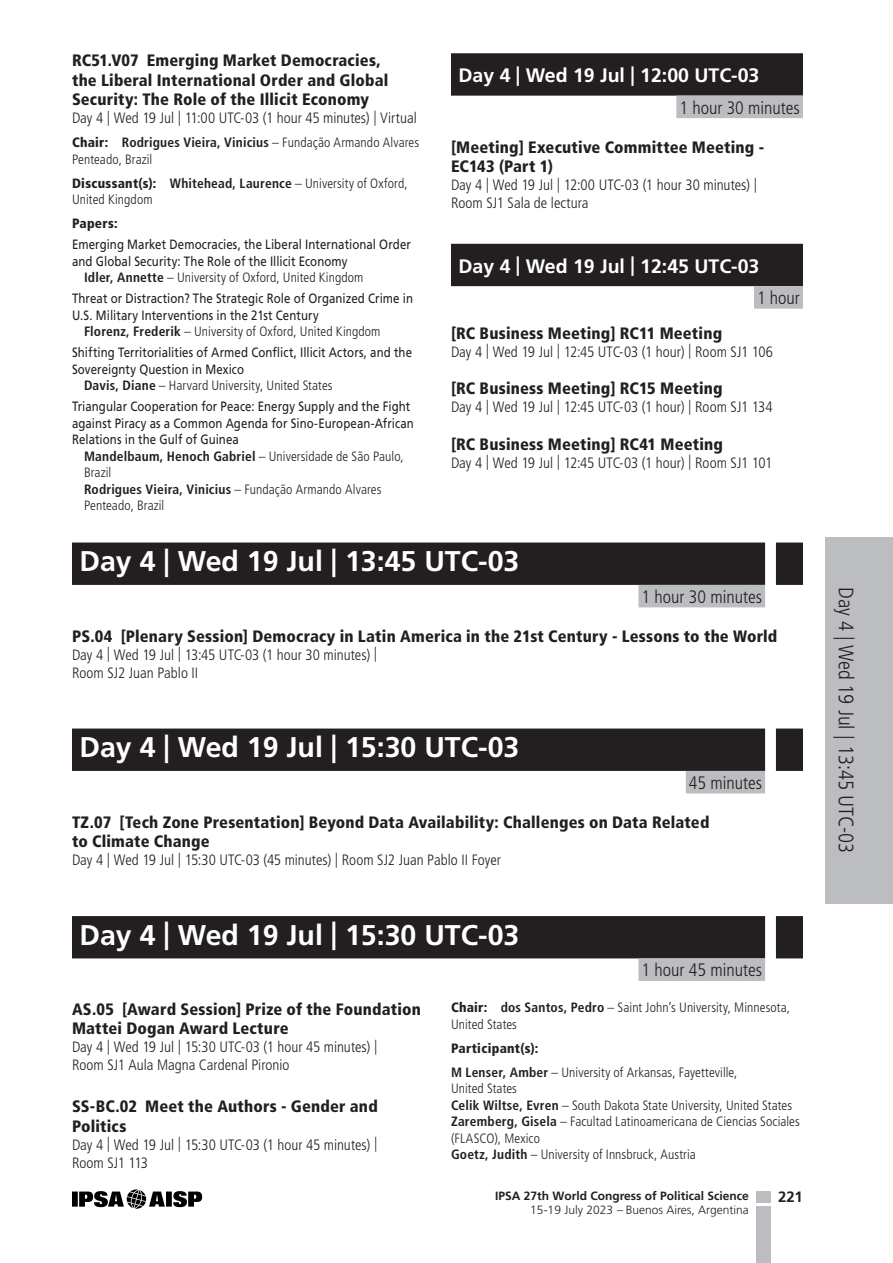
<style>
.page{position:relative;width:893px;height:1263px;background:#fff}
.page>*{position:absolute;margin:0;border:0;box-sizing:border-box;transform-origin:0 0}
.G4a_Day{font:700 28.5px "Frutiger LT Std";color:#fff}
.t1{font:300 condensed 21px "Frutiger LT Std";color:#231f20}
.G4a_subDay{font:700 19.5px "Frutiger LT Std";color:#fff}
.G4a_Duration{font:300 condensed 18px "Frutiger LT Std";color:#231f20}
.G4a_subDuration{font:300 condensed 18px "Frutiger LT Std";color:#231f20}
.G4c_NidCode-Title{font:900 condensed 16.5px/19.5px "Frutiger LT Std";letter-spacing:.01em;color:#231f20}
.G4e_Room{font:300 condensed 15px/18px "Frutiger LT Std";color:#231f20}
.t2{font:700 15px "Frutiger LT Std";color:#231f20}
.G4f_Participants-2{font:300 condensed 13.5px/16.5px "Frutiger LT Std";letter-spacing:.005em;color:#231f20}
.G4f_Papers-2{font:13.5px/16.5px "Frutiger LT Std";letter-spacing:.005em;color:#231f20;scale:.85 1}
.G4f_PapersName{font:300 condensed 13.5px/16.5px "Frutiger LT Std";letter-spacing:.005em;color:#231f20}
.t3{font:900 condensed 13.5px "Frutiger LT Std";letter-spacing:.02em;color:#231f20}
.t4{font:700 12px/14.4px "Frutiger LT Std";color:#231f20;text-align:right}
.s1{font-weight:900}
.s2{font-weight:700}
.s3{font-weight:300}
.s4{font-family:"Univers LT Std";font-weight:400;font-style:italic;font-stretch:condensed}
</style>
<div class="page">
<svg style="left:72px;top:1189px;width:130px;height:20px"></svg>
<div style="left:756px;top:1206px;width:15px;height:57px;background:#bcbdc0"></div>
<div style="left:756px;top:1191px;width:15px;height:11px;background:#bcbdc0"></div>
<div style="left:825px;top:537px;width:68px;height:367px;background:#bcbdc0"></div>
<div style="left:451px;top:53px;width:352px;height:43px;background:#231f20"></div>
<div style="left:676px;top:96px;width:127px;height:22px;background:#bcbdc0"></div>
<div style="left:451px;top:244px;width:352px;height:42px;background:#231f20"></div>
<div style="left:754px;top:286px;width:49px;height:23px;background:#bcbdc0"></div>
<div style="left:72px;top:542px;width:693px;height:43px;background:#231f20"></div>
<div style="left:776px;top:542px;width:27px;height:43px;background:#231f20"></div>
<div style="left:638px;top:585px;width:127px;height:22px;background:#bcbdc0"></div>
<div style="left:72px;top:728px;width:693px;height:43px;background:#231f20"></div>
<div style="left:776px;top:728px;width:27px;height:43px;background:#231f20"></div>
<div style="left:686px;top:771px;width:79px;height:22px;background:#bcbdc0"></div>
<div style="left:72px;top:916px;width:693px;height:42px;background:#231f20"></div>
<div style="left:776px;top:916px;width:27px;height:42px;background:#231f20"></div>
<div style="left:638px;top:958px;width:127px;height:23px;background:#bcbdc0"></div>
<p class="G4c_NidCode-Title" style="left:72px;top:51px;width:318px">RC51.V07 Emerging Market Democracies, the Liberal International Order and Global<br>Security: The Role of the Illicit Economy</p>
<p class="G4e_Room" style="left:72px;top:109px;width:346px">Day 4 | Wed 19 Jul | 11:00 UTC-03 (1 hour 45 minutes) | Virtual</p>
<p class="G4f_Participants-2" style="left:72px;top:135px;width:349px"><span class="s1">Chair:</span> <span class="s2">Rodrigues Vieira, Vinicius</span> – Fundação Armando Alvares<br>Penteado, Brazil</p>
<p class="G4f_Participants-2" style="left:72px;top:175px;width:337px"><span class="s1">Discussant(s):</span> <span class="s2">Whitehead, Laurence</span> – University of Oxford,<br>United Kingdom</p>
<p class="t3" style="left:72px;top:216px;width:47px">Papers:</p>
<p class="G4f_Papers-2" style="left:72px;top:237px;width:400px">Emerging Market Democracies, the Liberal International Order and Global Security: The Role of the Illicit Economy</p>
<p class="G4f_PapersName" style="left:84px;top:270px;width:281px"><span class="s2">Idler, Annette</span> – University of Oxford, United Kingdom</p>
<p class="G4f_Papers-2" style="left:72px;top:291px;width:403px">Threat or Distraction? The Strategic Role of Organized Crime in<br>U.S. Military Interventions in the 21st Century</p>
<p class="G4f_PapersName" style="left:84px;top:324px;width:298px"><span class="s2">Florenz, Frederik</span> – University of Oxford, United Kingdom</p>
<p class="G4f_Papers-2" style="left:72px;top:345px;width:402px">Shifting Territorialities of Armed Conflict, Illicit Actors, and the<br>Sovereignty Question in Mexico</p>
<p class="G4f_PapersName" style="left:84px;top:378px;width:250px"><span class="s2">Davis, Diane</span> – Harvard University, United States</p>
<p class="G4f_Papers-2" style="left:72px;top:399px;width:404px">Triangular Cooperation for Peace: Energy Supply and the Fight against Piracy as a Common Agenda for Sino-European-African<br>Relations in the Gulf of Guinea</p>
<p class="G4f_PapersName" style="left:84px;top:448px;width:321px"><span class="s2">Mandelbaum, Henoch Gabriel</span> – Universidade de São Paulo,<br>Brazil</p>
<p class="G4f_PapersName" style="left:84px;top:481px;width:299px"><span class="s2">Rodrigues Vieira, Vinicius</span> – Fundação Armando Alvares<br>Penteado, Brazil</p>
<p class="G4a_subDay" style="left:458px;top:64px;width:302px">Day 4 | Wed 19 Jul | 12:00 UTC-03</p>
<p class="G4a_subDuration" style="left:679px;top:97px;width:122px">1 hour 30 minutes</p>
<p class="G4c_NidCode-Title" style="left:451px;top:137px;width:315px">[Meeting] Executive Committee Meeting -<br>EC143 (Part 1)</p>
<p class="G4e_Room" style="left:451px;top:176px;width:307px">Day 4 | Wed 19 Jul | 12:00 UTC-03 (1 hour 30 minutes) |<br>Room SJ1 Sala de lectura</p>
<p class="G4a_subDay" style="left:458px;top:254px;width:302px">Day 4 | Wed 19 Jul | 12:45 UTC-03</p>
<p class="G4a_subDuration" style="left:757px;top:288px;width:44px">1 hour</p>
<p class="G4c_NidCode-Title" style="left:451px;top:323px;width:273px">[RC Business Meeting] RC11 Meeting</p>
<p class="G4e_Room" style="left:451px;top:343px;width:324px">Day 4 | Wed 19 Jul | 12:45 UTC-03 (1 hour) | Room SJ1 106</p>
<p class="G4c_NidCode-Title" style="left:451px;top:379px;width:273px">[RC Business Meeting] RC15 Meeting</p>
<p class="G4e_Room" style="left:451px;top:398px;width:323px">Day 4 | Wed 19 Jul | 12:45 UTC-03 (1 hour) | Room SJ1 134</p>
<p class="G4c_NidCode-Title" style="left:451px;top:434px;width:273px">[RC Business Meeting] RC41 Meeting</p>
<p class="G4e_Room" style="left:451px;top:454px;width:323px">Day 4 | Wed 19 Jul | 12:45 UTC-03 (1 hour) | Room SJ1 101</p>
<p class="G4a_Day" style="left:80px;top:545px;width:441px">Day 4 | Wed 19 Jul | 13:45 UTC-03</p>
<p class="G4a_Duration" style="left:641px;top:586px;width:122px">1 hour 30 minutes</p>
<p class="G4c_NidCode-Title" style="left:72px;top:626px;width:707px">PS.04 [Plenary Session] Democracy in Latin America in the 21st Century - Lessons to the World</p>
<p class="G4e_Room" style="left:72px;top:646px;width:307px">Day 4 | Wed 19 Jul | 13:45 UTC-03 (1 hour 30 minutes) |<br>Room SJ2 Juan Pablo II</p>
<p class="G4a_Day" style="left:80px;top:731px;width:441px">Day 4 | Wed 19 Jul | 15:30 UTC-03</p>
<p class="G4a_Duration" style="left:689px;top:772px;width:75px">45 minutes</p>
<p class="G4c_NidCode-Title" style="left:72px;top:812px;width:639px">TZ.07 [Tech Zone Presentation] Beyond Data Availability: Challenges on Data Related to Climate Change</p>
<p class="G4e_Room" style="left:72px;top:851px;width:430px">Day 4 | Wed 19 Jul | 15:30 UTC-03 (45 minutes) | Room SJ2 Juan Pablo II Foyer</p>
<p class="G4a_Day" style="left:80px;top:918px;width:441px">Day 4 | Wed 19 Jul | 15:30 UTC-03</p>
<p class="G4a_Duration" style="left:641px;top:960px;width:122px">1 hour 45 minutes</p>
<p class="G4c_NidCode-Title" style="left:72px;top:999px;width:350px">AS.05 [Award Session] Prize of the Foundation<br>Mattei Dogan Award Lecture</p>
<p class="G4e_Room" style="left:72px;top:1038px;width:307px">Day 4 | Wed 19 Jul | 15:30 UTC-03 (1 hour 45 minutes) |<br>Room SJ1 Aula Magna Cardenal Pironio</p>
<p class="G4c_NidCode-Title" style="left:72px;top:1096px;width:307px">SS-BC.02 Meet the Authors - Gender and<br>Politics</p>
<p class="G4e_Room" style="left:72px;top:1135px;width:307px">Day 4 | Wed 19 Jul | 15:30 UTC-03 (1 hour 45 minutes) |<br>Room SJ1 113</p>
<p class="G4f_Participants-2" style="left:451px;top:999px;width:341px"><span class="s1">Chair:</span> <span class="s2">dos Santos, Pedro</span> – Saint John’s University, Minnesota,<br>United States</p>
<p class="t3" style="left:451px;top:1040px;width:89px">Participant(s):</p>
<p class="G4f_Participants-2" style="left:451px;top:1064px;width:288px"><span class="s2">M Lenser, Amber</span> – University of Arkansas, Fayetteville,<br>United States</p>
<p class="G4f_Participants-2" style="left:451px;top:1097px;width:343px"><span class="s2">Celik Wiltse, Evren</span> – South Dakota State University, United States</p>
<p class="G4f_Participants-2" style="left:451px;top:1113px;width:350px"><span class="s2">Zaremberg, Gisela</span> – Facultad Latinoamericana de Ciencias Sociales (FLASCO), Mexico</p>
<p class="G4f_Participants-2" style="left:451px;top:1146px;width:246px"><span class="s2">Goetz, Judith</span> – University of Innsbruck, Austria</p>
<p class="t4" style="left:495px;top:1189px;width:255px">IPSA 27th World Congress of Political Science<br><span class="s3">15-19 July 2023</span> <span class="s4">–</span> <span class="s3">Buenos Aires, Argentina</span></p>
<p class="t2" style="left:778px;top:1188px;width:26px">221</p>
<p class="t1" style="left:858px;top:587px;width:268px;rotate:90deg">Day 4 | Wed 19 Jul | 13:45 UTC-03</p>
</div>
